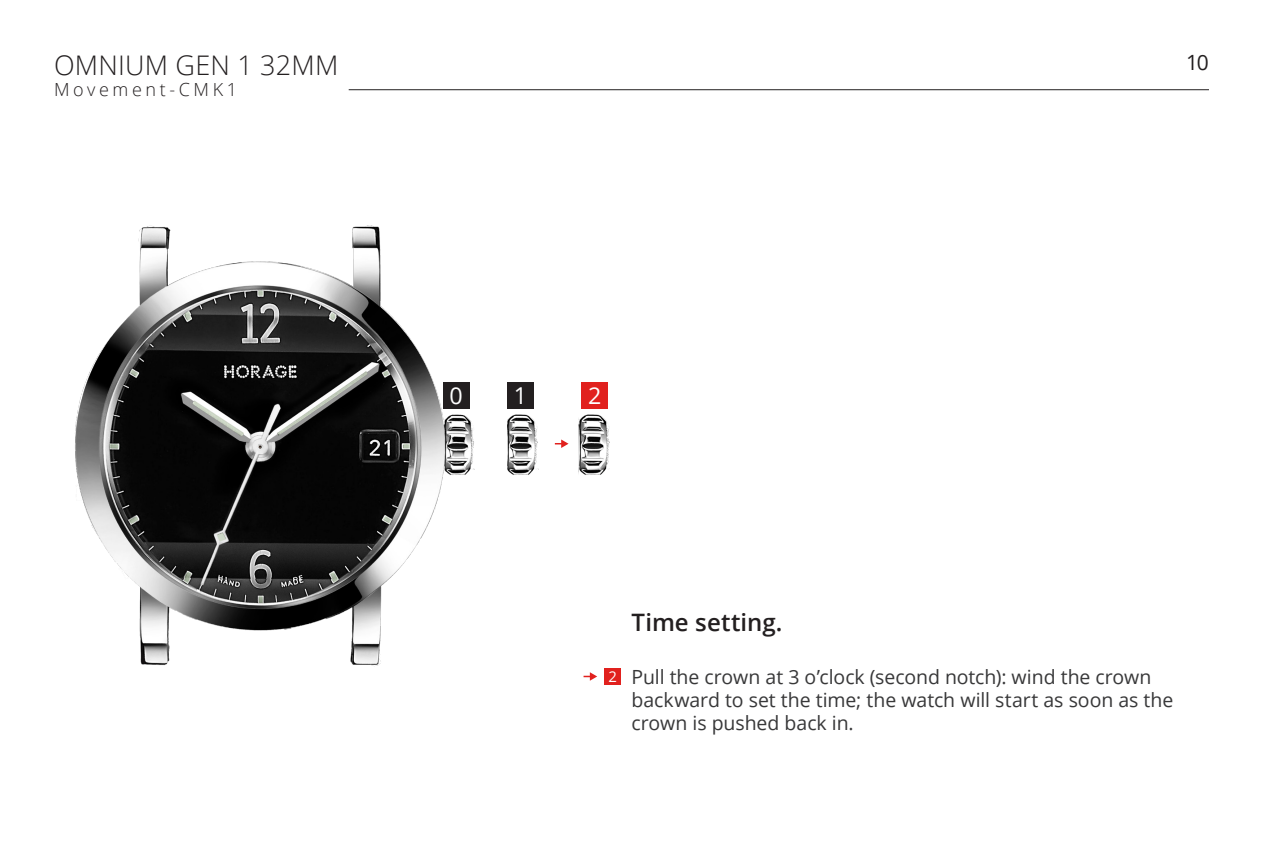
<style>
.page{position:relative;width:1263px;height:851px;background:#fff}
.page>*{position:absolute;margin:0;border:0;box-sizing:border-box;transform-origin:0 0}
.t1{font:300 27px "Open Sans";letter-spacing:.01em;color:#231f20}
.t2{font:600 24px "Open Sans";color:#231f20}
.t3{font:23.25px "Open Sans";color:#fff}
.t4{font:21px "Open Sans";color:#231f20}
.Normal_Text{font:19.5px/22.5px "Open Sans";letter-spacing:-.005em;color:#383839}
.t5{font:300 18px "Open Sans";letter-spacing:.2em;color:#231f20}
.t6{font:14.85px "Open Sans";color:#fff}
</style>
<div class="page">
<div style="left:604px;top:668px;width:17px;height:16px;background:#e1211e"></div>
<div style="left:507px;top:382px;width:27px;height:26px;background:#231f20"></div>
<div style="left:582px;top:382px;width:26px;height:26px;background:#e1211e"></div>
<svg style="left:555px;top:439px;width:13px;height:9px"></svg>
<svg style="left:583px;top:672px;width:14px;height:8px"></svg>
<hr style="left:349px;top:89px;width:860px;height:1px;background:#231f20">
<img style="left:75px;top:225px;width:400px;height:441px">
<img style="left:507px;top:414px;width:31px;height:61px">
<img style="left:579px;top:414px;width:31px;height:61px">
<p class="t1" style="left:54px;top:46px;width:286px">OMNIUM GEN 1 32MM</p>
<p class="t5" style="left:54px;top:77px;width:185px">Movement-CMK1</p>
<p class="t4" style="left:1186px;top:48px;width:24px">10</p>
<p class="t3" style="left:450px;top:379px;width:15px">0</p>
<p class="t3" style="left:514px;top:379px;width:15px">1</p>
<p class="t3" style="left:588px;top:379px;width:15px">2</p>
<p class="t2" style="left:631px;top:605px;width:153px">Time setting.</p>
<p class="t6" style="left:608px;top:666px;width:10px">2</p>
<p class="Normal_Text" style="left:631px;top:665px;width:543px">Pull the crown at 3 o’clock (second notch): wind the crown backward to set the time; the watch will start as soon as the crown is pushed back in.</p>
</div>
